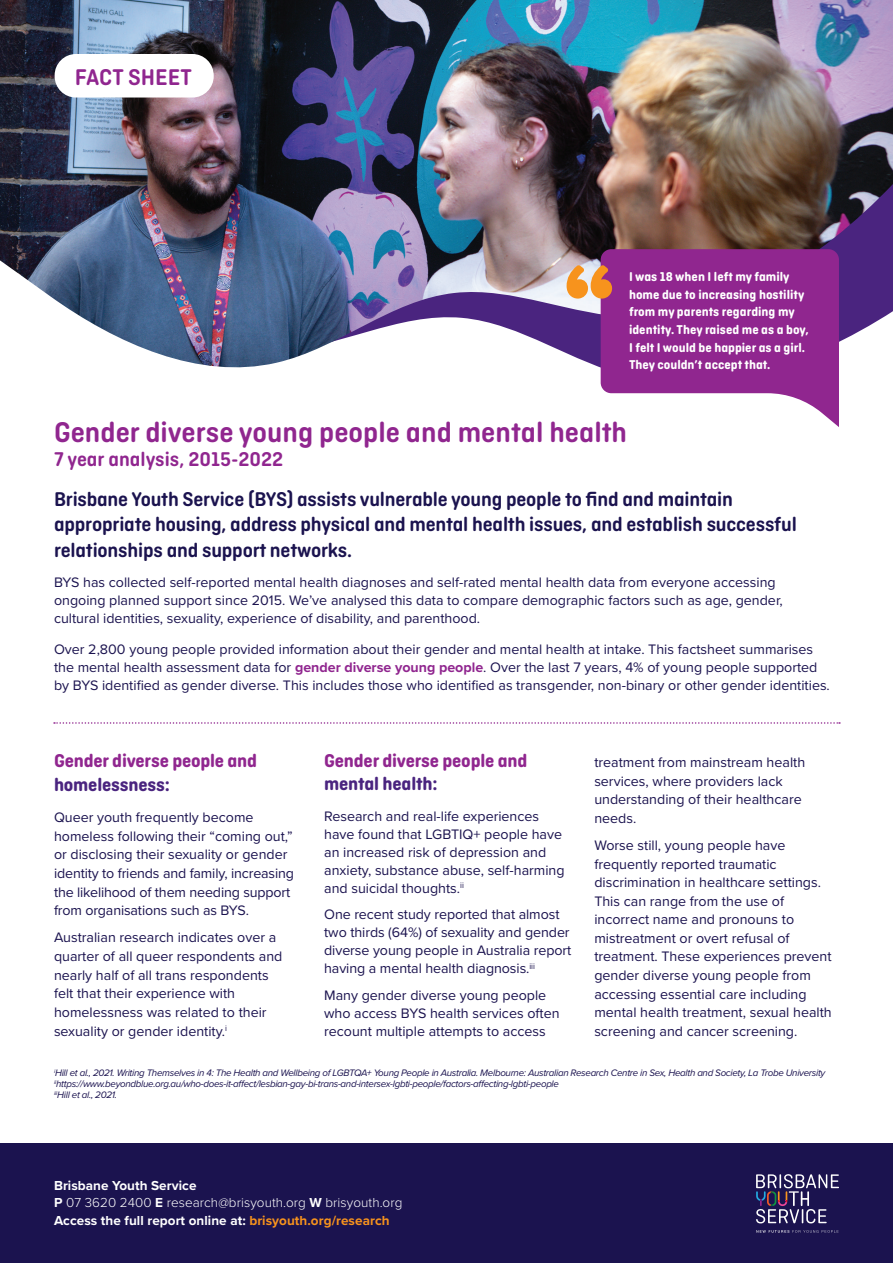
<style>
.page{position:relative;width:893px;height:1263px;background:#fff}
.page>*{position:absolute;margin:0;border:0;box-sizing:border-box;transform-origin:0 0}
.t1{font:600 30px "Ciutadella Rounded";color:#90268f}
.t2{font:600 24px "Ciutadella Rounded";color:#90268f}
.t3{font:600 21px/25.5px "Ciutadella Rounded";letter-spacing:-.01em;color:#1b134f}
.t4{font:600 21px "Ciutadella Rounded";color:#90268f}
.t5{font:700 19.5px "Ciutadella Rounded";letter-spacing:-.01em;color:#90268f}
.t6{font:700 19.5px "Ciutadella Rounded";letter-spacing:-.01em;color:#4a247f}
.t7{font:14.25px/18.6px "Proxima Nova";color:#1b134f}
.t8{font:700 13.5px/17.7px "Ciutadella Rounded";color:#fff}
.t9{font:700 13.5px/17.2px "Proxima Nova";letter-spacing:.005em;color:#fff}
.t10{font:italic 9.75px/11.2px "Proxima Nova";letter-spacing:-.03em;color:#1b134f}
.s1{font-weight:700;color:#90268f}
.s2{font-weight:300}
.s3{color:#f7931d}
</style>
<div class="page">
<svg style="left:54px;top:722px;width:786px;height:2px"></svg>
<img style="left:0;top:0;width:893px;height:368px">
<div style="left:55px;top:54px;width:159px;height:44px;background:#fff;border-radius:21px"></div>
<svg style="left:567px;top:249px;width:272px;height:178px"></svg>
<div style="left:0;top:1144px;width:893px;height:119px;background:#1b134f"></div>
<svg style="left:756px;top:1230px;width:82px;height:3px"></svg>
<svg style="left:756px;top:1174px;width:83px;height:49px"></svg>
<h2 class="t2" style="left:75px;top:63px;width:119px">FACT SHEET</h2>
<p class="t8" style="left:629px;top:268px;width:181px">I was 18 when I left my family home due to increasing hostility from my parents regarding my identity. They raised me as a boy,<br>I felt I would be happier as a girl.<br>They couldn’t accept that.</p>
<h1 class="t1" style="left:54px;top:415px;width:575px">Gender diverse young people and mental health</h1>
<h3 class="t4" style="left:54px;top:447px;width:231px">7 year analysis, 2015-2022</h3>
<h3 class="t3" style="left:54px;top:486px;width:744px">Brisbane Youth Service (BYS) assists vulnerable young people to find and maintain appropriate housing, address physical and mental health issues, and establish successful relationships and support networks.</h3>
<p class="t7" style="left:54px;top:573px;width:730px;line-height:18px">BYS has collected self-reported mental health diagnoses and self-rated mental health data from everyone accessing ongoing planned support since 2015. We’ve analysed this data to compare demographic factors such as age, gender, cultural identities, sexuality, experience of disability, and parenthood.</p>
<p class="t7" style="left:54px;top:640px;width:777px;line-height:18px">Over 2,800 young people provided information about their gender and mental health at intake. This factsheet summarises the mental health assessment data for <span class="s1">gender diverse young people</span>. Over the last 7 years, 4% of young people supported by BYS identified as gender diverse. This includes those who identified as transgender, non-binary or other gender identities.</p>
<h3 class="t5" style="left:54px;top:750px;width:205px">Gender diverse people and</h3>
<h3 class="t6" style="left:54px;top:773px;width:117px">homelessness:</h3>
<p class="t7" style="left:54px;top:807px;width:242px">Queer youth frequently become homeless following their “coming out,” or disclosing their sexuality or gender identity to friends and family, increasing the likelihood of them needing support from organisations such as BYS.</p>
<p class="t7" style="left:54px;top:928px;width:230px">Australian research indicates over a quarter of all queer respondents and nearly half of all trans respondents felt that their experience with homelessness was related to their sexuality or gender identity.<sup>i</sup></p>
<h3 class="t5" style="left:324px;top:750px;width:205px">Gender diverse people and</h3>
<h3 class="t6" style="left:324px;top:772px;width:115px">mental health:</h3>
<p class="t7" style="left:324px;top:806px;width:242px;line-height:18px">Research and real-life experiences have found that LGBTIQ+ people have an increased risk of depression and anxiety, substance abuse, self-harming and suicidal thoughts.<sup>ii</sup></p>
<p class="t7" style="left:324px;top:905px;width:249px;line-height:18px">One recent study reported that almost two thirds (64%) of sexuality and gender diverse young people in Australia report having a mental health diagnosis.<sup>iii</sup></p>
<p class="t7" style="left:324px;top:985px;width:237px;line-height:18px">Many gender diverse young people who access BYS health services often recount multiple attempts to access</p>
<p class="t7" style="left:594px;top:752px;width:212px">treatment from mainstream health services, where providers lack understanding of their healthcare needs.</p>
<p class="t7" style="left:594px;top:835px;width:239px">Worse still, young people have frequently reported traumatic discrimination in healthcare settings.<br>This can range from the use of incorrect name and pronouns to mistreatment or overt refusal of treatment. These experiences prevent gender diverse young people from accessing essential care including mental health treatment, sexual health screening and cancer screening.</p>
<p class="t10" style="left:54px;top:1066px;width:773px"><sup>i</sup>Hill et al., 2021. Writing Themselves in 4: The Health and Wellbeing of LGBTQA+ Young People in Australia. Melbourne: Australian Research Centre in Sex, Health and Society, La Trobe University <sup>ii</sup>https://www.beyondblue.org.au/who-does-it-affect/lesbian-gay-bi-trans-and-intersex-lgbti-people/factors-affecting-lgbti-people<br><sup>iii</sup>Hill et al., 2021.</p>
<p class="t9" style="left:54px;top:1176px;width:350px">Brisbane Youth Service<br>P <span class="s2">07 3620 2400</span> E <span class="s2">research@brisyouth.org</span> W <span class="s2">brisyouth.org<br></span>Access the full report online at: <span class="s3">brisyouth.org/research</span></p>
</div>
